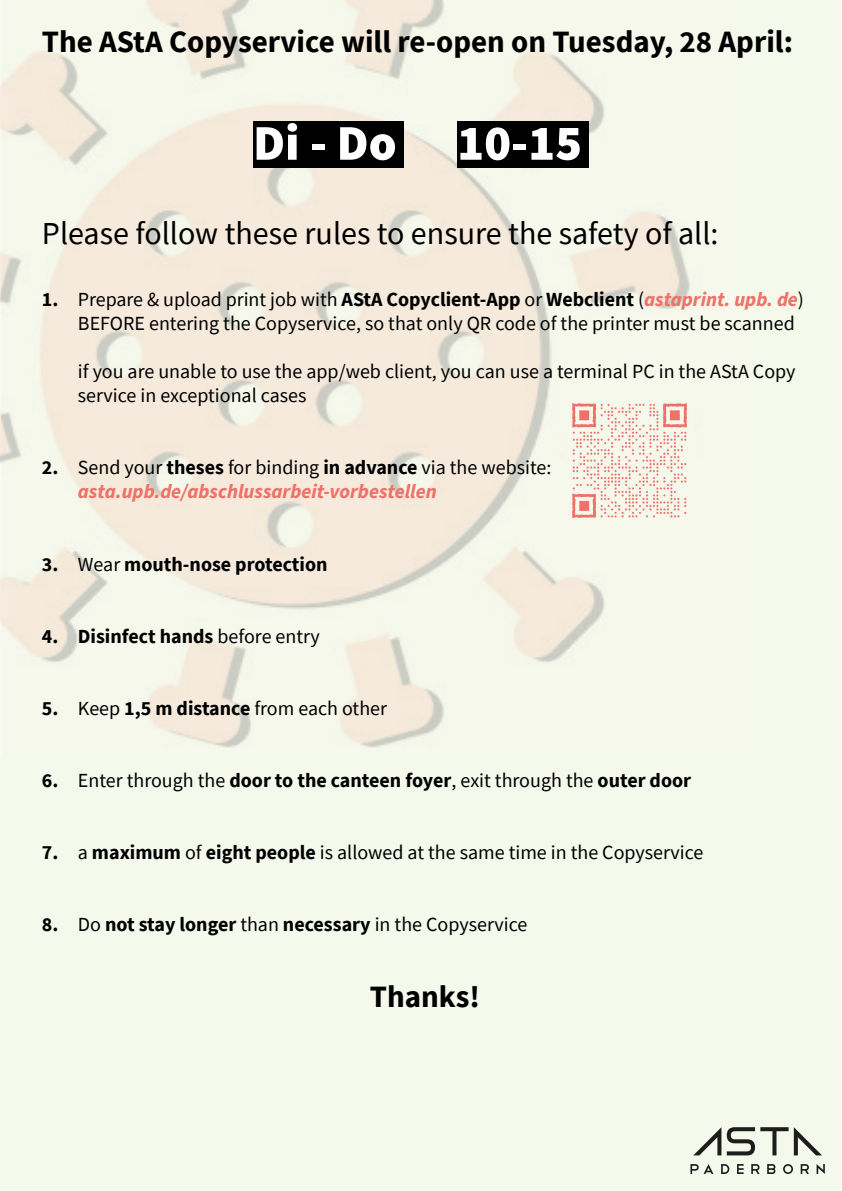
<style>
.page{position:relative;width:842px;height:1191px;background:#fff}
.page>*{position:absolute;margin:0;border:0;box-sizing:border-box;transform-origin:0 0}
.t1{font:900 50px "Source Sans Pro";color:#fff}
.t2{font:32px "Source Sans Pro";color:#000}
.t3{font:700 31px "Source Sans Pro";color:#000}
.t4{font:20px/24px "Source Sans Pro";color:#000}
.t5{font:700 20px "Source Sans Pro";color:#000}
.t6{font:italic 700 20px/24px "Source Sans Pro";color:#ee7269}
.s1{font-weight:700}
.s2{font-weight:700;font-style:italic;color:#ee7269}
.s3{font-style:normal;color:#000}
.s4{font-weight:400;font-style:normal;color:#000}
.s5{font-weight:400}
</style>
<div class="page">
<div style="left:0;top:0;width:841px;height:1191px;background:#f5f9ec"></div>
<img style="left:0;top:0;width:690px;height:748px">
<svg style="left:690px;top:1164px;width:23px;height:10px"></svg>
<svg style="left:721px;top:1164px;width:8px;height:10px"></svg>
<svg style="left:737px;top:1164px;width:7px;height:10px"></svg>
<svg style="left:751px;top:1164px;width:8px;height:10px"></svg>
<svg style="left:767px;top:1164px;width:8px;height:10px"></svg>
<svg style="left:783px;top:1164px;width:10px;height:10px"></svg>
<svg style="left:801px;top:1164px;width:8px;height:10px"></svg>
<svg style="left:816px;top:1164px;width:9px;height:10px"></svg>
<svg style="left:693px;top:1127px;width:28px;height:28px"></svg>
<svg style="left:727px;top:1127px;width:95px;height:28px"></svg>
<div style="left:253px;top:121px;width:150px;height:47px;background:#000"></div>
<div style="left:457px;top:121px;width:132px;height:47px;background:#000"></div>
<img style="left:566px;top:397px;width:124px;height:127px">
<h3 class="t3" style="left:42px;top:21px;width:753px">The AStA Copyservice will re-open on Tuesday, 28 April:</h3>
<h1 class="t1" style="left:253px;top:108px;width:331px">Di - Do 10-15</h1>
<h2 class="t2" style="left:42px;top:213px;width:678px">Please follow these rules to ensure the safety of all:</h2>
<p class="t4" style="left:78px;top:288px;width:727px;text-indent:-36px"><span class="s1">1.</span> Prepare &amp; upload print job with <span class="s1">AStA Copyclient-App</span> or <span class="s1">Webclient</span> (<span class="s2">astaprint. upb. de</span>)<br>BEFORE entering the Copyservice, so that only QR code of the printer must be scanned</p>
<p class="t4" style="left:78px;top:360px;width:719px">if you are unable to use the app/web client, you can use a terminal PC in the AStA Copy service in exceptional cases</p>
<p class="t6" style="left:78px;top:456px;width:475px;text-indent:-36px"><span class="s3">2.</span> <span class="s4">Send your</span> <span class="s3">theses</span> <span class="s4">for binding</span> <span class="s3">in advance</span> <span class="s4">via the website: </span>asta.upb.de/abschlussarbeit-vorbestellen</p>
<p class="t5" style="left:42px;top:550px;width:287px">3. <span class="s5">Wear</span> mouth-nose protection</p>
<p class="t5" style="left:42px;top:622px;width:280px">4. Disinfect hands <span class="s5">before entry</span></p>
<p class="t4" style="left:42px;top:696px;width:347px"><span class="s1">5.</span> Keep <span class="s1">1,5 m distance</span> from each other</p>
<p class="t5" style="left:42px;top:766px;width:651px">6. <span class="s5">Enter through the</span> door to the canteen foyer<span class="s5">, exit through the</span> outer door</p>
<p class="t4" style="left:42px;top:840px;width:663px"><span class="s1">7.</span> a <span class="s1">maximum</span> of <span class="s1">eight people</span> is allowed at the same time in the Copyservice</p>
<p class="t5" style="left:42px;top:910px;width:487px">8. <span class="s5">Do</span> not stay longer <span class="s5">than</span> necessary <span class="s5">in the Copyservice</span></p>
<h3 class="t3" style="left:370px;top:976px;width:112px">Thanks!</h3>
</div>
